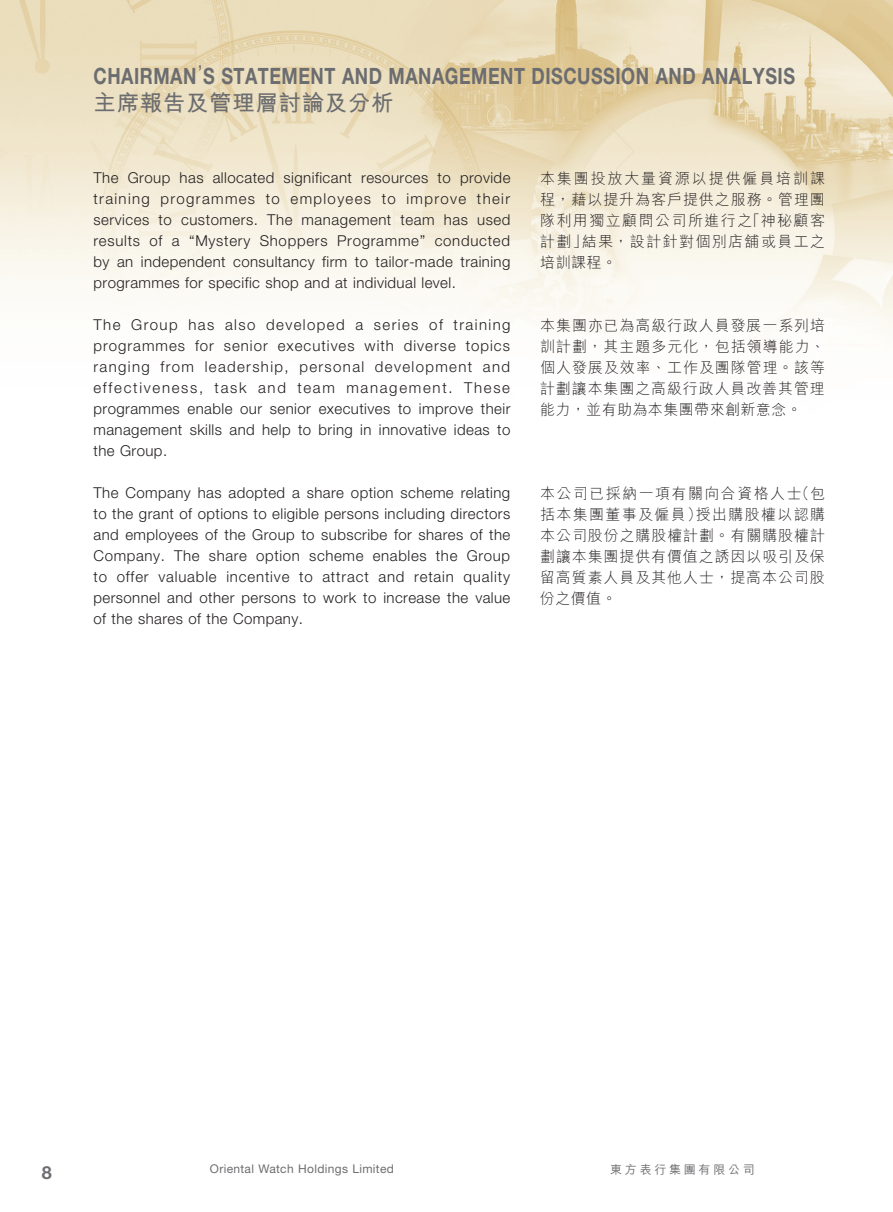
<style>
.page{position:relative;width:893px;height:1212px;background:#fff}
.page>*{position:absolute;margin:0;border:0;box-sizing:border-box;transform-origin:0 0}
.t1{font:700 22.5px "Helvetica Neue";letter-spacing:.03em;color:#6c6d70;scale:.8 1}
.t2{font:700 22.5px "M Hei HK";letter-spacing:.03em;color:#6c6d70}
.t3{font:700 18px "Helvetica Neue";color:#6c6d70}
.t4{font:300 15px/21px "Helvetica Neue";letter-spacing:.03em;color:#231f20;text-align:justify}
.t5{font:300 15px/21px "M Hei HK";letter-spacing:.06em;color:#231f20;text-align:justify}
.t6{font:12px "Helvetica Neue";letter-spacing:.03em;color:#6c6d70}
.t7{font:500 12px "M Hei HK";letter-spacing:.23em;color:#6c6d70}
.s1{font-family:"M Hei HK"}
</style>
<div class="page">
<img style="left:0;top:0;width:893px;height:335px">
<h1 class="t1" style="left:94px;top:62px;width:878px">CHAIRMAN<span class="s1">’</span>S STATEMENT AND MANAGEMENT DISCUSSION AND ANALYSIS</h1>
<h1 class="t2" style="left:94px;top:86px;width:302px">主席報告及管理層討論及分析</h1>
<p class="t4" style="left:93px;top:167px;width:418px">The Group has allocated significant resources to provide training programmes to employees to improve their services to customers. The management team has used results of a “Mystery Shoppers Programme” conducted by an independent consultancy firm to tailor-made training programmes for specific shop and at individual level.</p>
<p class="t4" style="left:93px;top:314px;width:418px">The Group has also developed a series of training programmes for senior executives with diverse topics ranging from leadership, personal development and effectiveness, task and team management. These programmes enable our senior executives to improve their management skills and help to bring in innovative ideas to the Group.</p>
<p class="t4" style="left:93px;top:482px;width:418px">The Company has adopted a share option scheme relating to the grant of options to eligible persons including directors and employees of the Group to subscribe for shares of the Company. The share option scheme enables the Group to offer valuable incentive to attract and retain quality personnel and other persons to work to increase the value of the shares of the Company.</p>
<p class="t5" style="left:540px;top:167px;width:287px">本集團投放大量資源以提供僱員培訓課程，藉以提升為客戶提供之服務。管理團隊利用獨立顧問公司所進行之「神秘顧客計劃」結果，設計針對個別店舖或員工之培訓課程。</p>
<p class="t5" style="left:540px;top:314px;width:287px">本集團亦已為高級行政人員發展一系列培訓計劃，其主題多元化，包括領導能力、個人發展及效率、工作及團隊管理。該等計劃讓本集團之高級行政人員改善其管理能力，並有助為本集團帶來創新意念。</p>
<p class="t5" style="left:540px;top:482px;width:287px">本公司已採納一項有關向合資格人士（包括本集團董事及僱員）授出購股權以認購本公司股份之購股權計劃。有關購股權計劃讓本集團提供有價值之誘因以吸引及保留高質素人員及其他人士，提高本公司股份之價值。</p>
<p class="t3" style="left:42px;top:1161px;width:12px">8</p>
<p class="t6" style="left:210px;top:1162px;width:186px">Oriental Watch Holdings Limited</p>
<p class="t7" style="left:610px;top:1161px;width:146px">東方表行集團有限公司</p>
</div>
